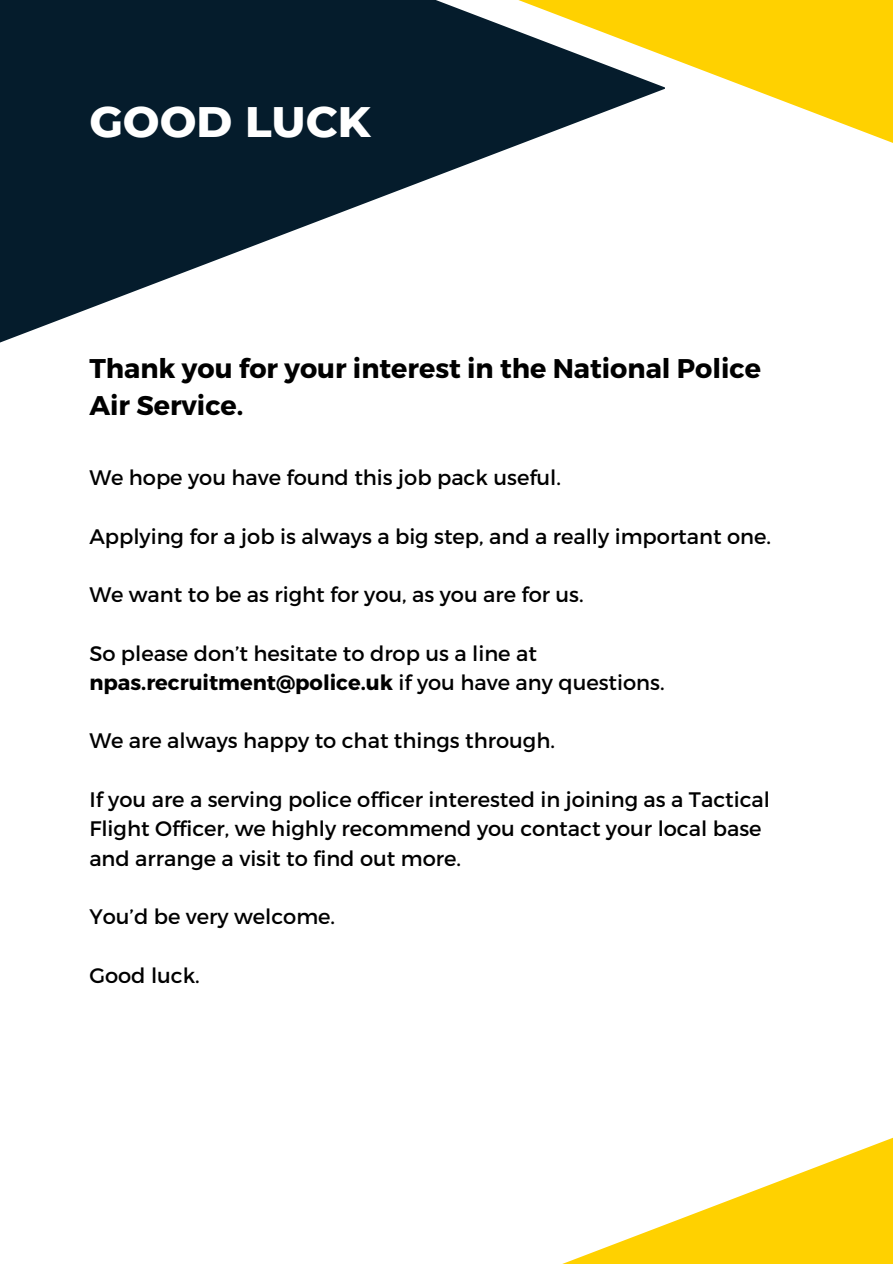
<style>
.page{position:relative;width:893px;height:1264px;background:#fff}
.page>*{position:absolute;margin:0;border:0;box-sizing:border-box;transform-origin:0 0}
.t1{font:800 43.5px "Montserrat";color:#fff}
.t2{font:700 27px/37.2px "Montserrat";color:#000}
.t3{font:21px/29.2px "Montserrat";color:#000}
.s1{font-weight:700}
</style>
<div class="page">
<svg style="left:0;top:0;width:457px;height:343px;fill:#051c2c"></svg>
<svg style="left:443px;top:0;width:449px;height:168px"></svg>
<svg style="left:565px;top:1138px;width:327px;height:125px"></svg>
<p class="t1" style="left:89px;top:95px;width:283px">GOOD LUCK</p>
<p class="t2" style="left:89px;top:348px;width:673px">Thank you for your interest in the National Police<br>Air Service.</p>
<p class="t3" style="left:89px;top:462px;width:473px">We hope you have found this job pack useful.</p>
<h1 class="t3" style="left:89px;top:520px;width:683px">Applying for a job is always a big step, and a really important one.</h1>
<p class="t3" style="left:89px;top:579px;width:496px">We want to be as right for you, as you are for us.</p>
<h2 class="t3" style="left:89px;top:637px;width:576px">So please don’t hesitate to drop us a line at <span class="s1">npas.recruitment@police.uk</span> if you have any questions.</h2>
<p class="t3" style="left:89px;top:725px;width:467px">We are always happy to chat things through.</p>
<p class="t3" style="left:89px;top:783px;width:682px">If you are a serving police officer interested in joining as a Tactical<br>Flight Officer, we highly recommend you contact your local base and arrange a visit to find out more.</p>
<p class="t3" style="left:89px;top:900px;width:247px">You’d be very welcome.</p>
<p class="t3" style="left:89px;top:959px;width:112px">Good luck.</p>
</div>
